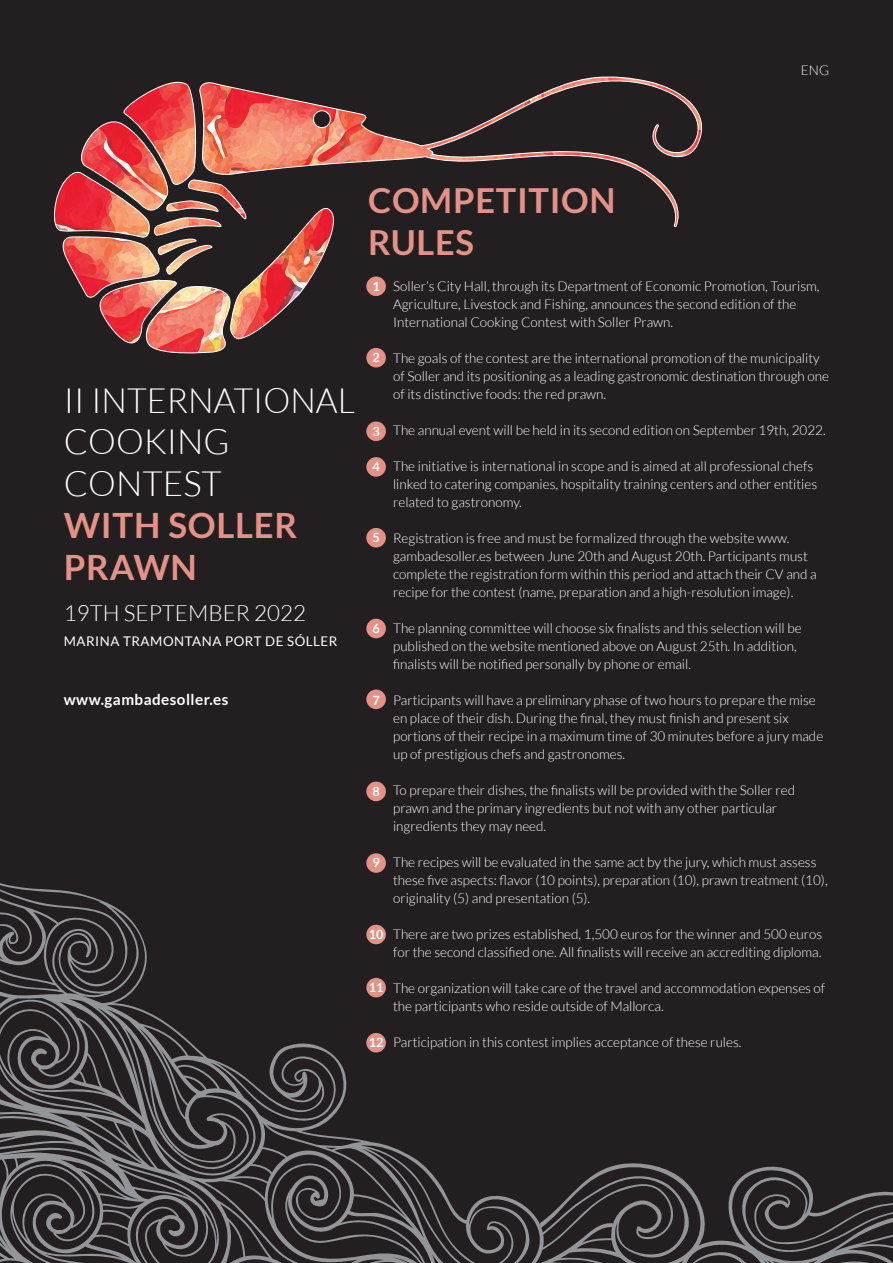
<style>
.page{position:relative;width:893px;height:1263px;background:#231f20}
.page>*{position:absolute;margin:0;border:0;box-sizing:border-box;transform-origin:0 0}
.t1{font:300 34.8px "Lato";color:#fff}
.t2{font:700 34.8px "Lato";letter-spacing:.02em;color:#e49288}
.t3{font:700 34.5px "Lato";letter-spacing:.02em;color:#e49288}
.t4{font:300 22.35px "Lato";color:#fff}
.t5{font:700 15.15px "Lato";letter-spacing:.03em;color:#fff}
.t6{font:300 13.5px/18px "Lato";color:#fff}
.t7{font:13.35px "Lato";letter-spacing:.04em;color:#fff}
.t8{font:700 12.75px "Lato";color:#fff}
</style>
<div class="page">
<svg style="left:53px;top:76px;width:650px;height:279px"></svg>
<div style="left:313px;top:111px;width:17px;height:17px;background:#231f20;border-radius:50%"></div>
<div style="left:313px;top:110px;width:18px;height:18px;border:1px solid #fff;border-radius:50%"></div>
<svg style="left:0;top:883px;width:540px;height:380px"></svg>
<div style="left:366px;top:276px;width:20px;height:20px;background:#e49288;border-radius:50%"></div>
<div style="left:366px;top:421px;width:20px;height:20px;background:#e49288;border-radius:50%"></div>
<div style="left:366px;top:457px;width:20px;height:20px;background:#e49288;border-radius:50%"></div>
<div style="left:366px;top:528px;width:20px;height:19px;background:#e49288;border-radius:50%"></div>
<div style="left:366px;top:619px;width:20px;height:19px;background:#e49288;border-radius:50%"></div>
<div style="left:366px;top:853px;width:20px;height:20px;background:#e49288;border-radius:50%"></div>
<div style="left:366px;top:925px;width:20px;height:19px;background:#e49288;border-radius:50%"></div>
<div style="left:366px;top:348px;width:20px;height:19px;background:#e49288;border-radius:50%"></div>
<div style="left:366px;top:689px;width:20px;height:20px;background:#e49288;border-radius:50%"></div>
<div style="left:366px;top:782px;width:20px;height:19px;background:#e49288;border-radius:50%"></div>
<div style="left:366px;top:978px;width:20px;height:19px;background:#e49288;border-radius:50%"></div>
<svg style="left:540px;top:1163px;width:353px;height:100px"></svg>
<div style="left:366px;top:1033px;width:20px;height:19px;background:#e49288;border-radius:50%"></div>
<p class="t6" style="left:801px;top:61px;width:30px">ENG</p>
<p class="t1" style="left:64px;top:381px;width:293px">II INTERNATIONAL</p>
<p class="t1" style="left:64px;top:423px;width:167px">COOKING</p>
<p class="t1" style="left:64px;top:465px;width:160px">CONTEST</p>
<p class="t2" style="left:64px;top:505px;width:235px">WITH SOLLER</p>
<p class="t2" style="left:64px;top:547px;width:135px">PRAWN</p>
<p class="t4" style="left:64px;top:601px;width:244px">19TH SEPTEMBER 2022</p>
<p class="t7" style="left:64px;top:633px;width:275px">MARINA TRAMONTANA PORT DE SÓLLER</p>
<p class="t5" style="left:64px;top:691px;width:166px">www.gambadesoller.es</p>
<p class="t3" style="left:368px;top:181px;width:249px">COMPETITION</p>
<p class="t3" style="left:368px;top:222px;width:107px">RULES</p>
<p class="t8" style="left:372px;top:279px;width:9px">1</p>
<p class="t6" style="left:393px;top:277px;width:428px">Soller’s City Hall, through its Department of Economic Promotion, Tourism,<br>Agriculture, Livestock and Fishing, announces the second edition of the<br>International Cooking Contest with Soller Prawn.</p>
<p class="t6" style="left:393px;top:349px;width:437px">The goals of the contest are the international promotion of the municipality of Soller and its positioning as a leading gastronomic destination through one of its distinctive foods: the red prawn.</p>
<p class="t6" style="left:393px;top:421px;width:434px">The annual event will be held in its second edition on September 19th, 2022.</p>
<p class="t6" style="left:393px;top:457px;width:426px">The initiative is international in scope and is aimed at all professional chefs linked to catering companies, hospitality training centers and other entities related to gastronomy.</p>
<p class="t6" style="left:393px;top:529px;width:425px">Registration is free and must be formalized through the website www. gambadesoller.es between June 20th and August 20th. Participants must complete the registration form within this period and attach their CV and a recipe for the contest (name, preparation and a high-resolution image).</p>
<p class="t6" style="left:393px;top:619px;width:410px">The planning committee will choose six finalists and this selection will be published on the website mentioned above on August 25th. In addition, finalists will be notified personally by phone or email.</p>
<p class="t6" style="left:393px;top:691px;width:432px">Participants will have a preliminary phase of two hours to prepare the mise en place of their dish. During the final, they must finish and present six portions of their recipe in a maximum time of 30 minutes before a jury made up of prestigious chefs and gastronomes.</p>
<p class="t6" style="left:393px;top:781px;width:404px">To prepare their dishes, the finalists will be provided with the Soller red prawn and the primary ingredients but not with any other particular ingredients they may need.</p>
<p class="t6" style="left:393px;top:853px;width:436px">The recipes will be evaluated in the same act by the jury, which must assess these five aspects: flavor (10 points), preparation (10), prawn treatment (10), originality (5) and presentation (5).</p>
<p class="t6" style="left:393px;top:925px;width:431px">There are two prizes established, 1,500 euros for the winner and 500 euros for the second classified one. All finalists will receive an accrediting diploma.</p>
<p class="t6" style="left:393px;top:979px;width:434px">The organization will take care of the travel and accommodation expenses of the participants who reside outside of Mallorca.</p>
<p class="t6" style="left:393px;top:1033px;width:350px">Participation in this contest implies acceptance of these rules.</p>
<p class="t8" style="left:372px;top:350px;width:9px">2</p>
<p class="t8" style="left:372px;top:424px;width:9px">3</p>
<p class="t8" style="left:372px;top:459px;width:9px">4</p>
<p class="t8" style="left:372px;top:530px;width:9px">5</p>
<p class="t8" style="left:372px;top:621px;width:9px">6</p>
<p class="t8" style="left:372px;top:693px;width:9px">7</p>
<p class="t8" style="left:372px;top:784px;width:9px">8</p>
<p class="t8" style="left:372px;top:855px;width:9px">9</p>
<p class="t8" style="left:369px;top:927px;width:16px">10</p>
<p class="t8" style="left:369px;top:980px;width:16px">11</p>
<p class="t8" style="left:369px;top:1035px;width:16px">12</p>
</div>
